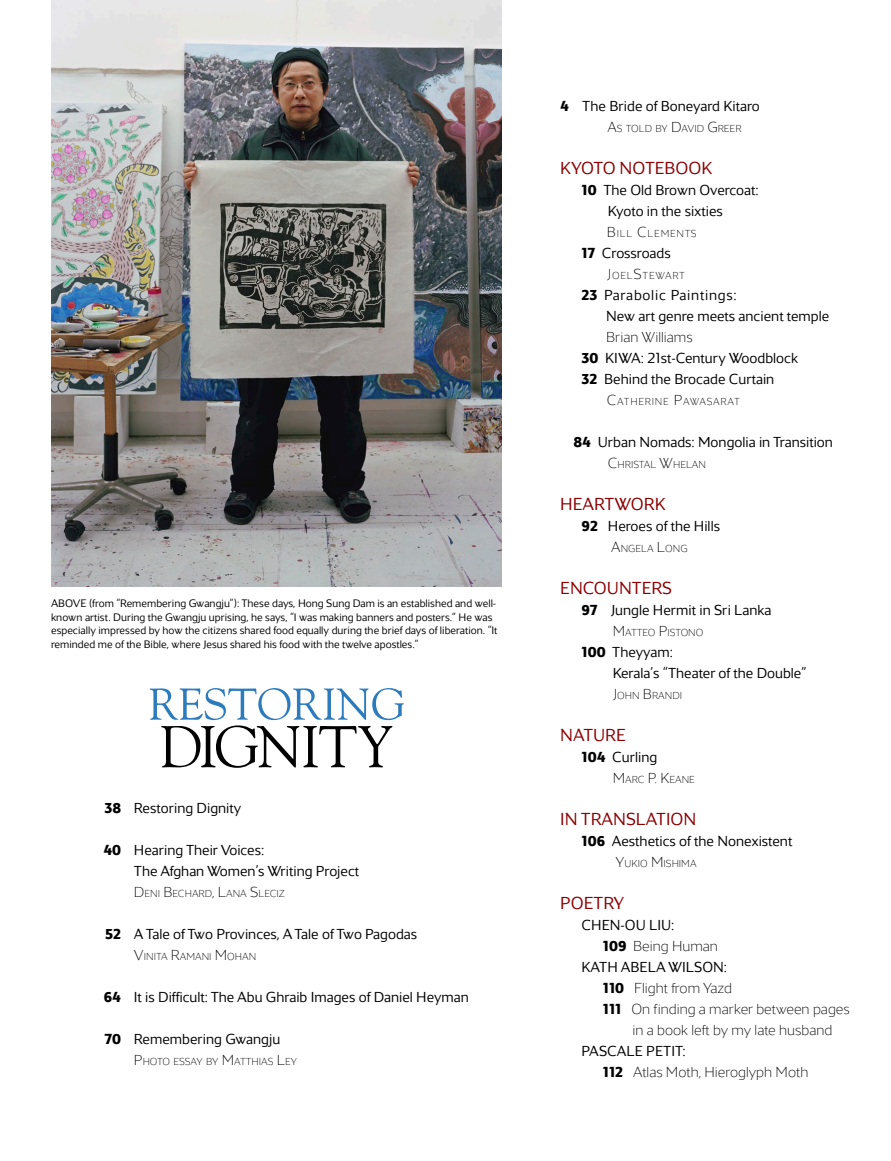
<style>
.page{position:relative;width:891px;height:1161px;background:#fff}
.page>*{position:absolute;margin:0;border:0;box-sizing:border-box;transform-origin:0 0}
.t1{font:300 18px "Maya Samuels";color:#8b0103}
.t2{font:300 18px "Maya Samuels";color:#890102}
.t3{font:300 15px/21px "Maya Samuels";color:#000}
.t4{font:200 15px/21px "Maya Samuels";color:#000}
.t5{font:700 15px "Maya Samuels";color:#000}
.t6{font:300 11.25px/13.5px "Maya Samuels";color:#000}
.t7{font:200 10.5px "Maya Samuels";color:#000}
.t8{font:200 10.5px "Maya Samuels";letter-spacing:.07em;color:#000}
.s1{font-size:15px}
.s2{font-weight:700}
.s3{font-weight:200}
.s4{font-weight:300}
</style>
<div class="page">
<img style="left:51px;top:0;width:451px;height:586px">
<svg style="left:150px;top:688px;width:254px;height:80px"></svg>
<p class="t6" style="left:51px;top:597px;width:448px">ABOVE (from “Remembering Gwangju”): These days, Hong Sung Dam is an established and well&shy;known artist. During the Gwangju uprising, he says, “I was making banners and posters.” He was especially impressed by how the citizens shared food equally during the brief days of liberation. “It reminded me of the Bible, where Jesus shared his food with the twelve apostles.”</p>
<p class="t5" style="left:104px;top:800px;width:18px">38</p>
<p class="t5" style="left:103px;top:842px;width:19px">40</p>
<p class="t5" style="left:105px;top:926px;width:18px">52</p>
<p class="t5" style="left:104px;top:989px;width:19px">64</p>
<p class="t5" style="left:105px;top:1031px;width:18px">70</p>
<p class="t3" style="left:134px;top:798px;width:109px">Restoring Dignity</p>
<p class="t3" style="left:134px;top:840px;width:227px">Hearing Their Voices:<br>The Afghan Women’s Writing Project</p>
<p class="t7" style="left:134px;top:888px;width:152px"><span class="s1">D</span>ENI <span class="s1">B</span>ECHARD<span class="s1">, L</span>ANA <span class="s1">S</span>LECIZ</p>
<p class="t3" style="left:134px;top:924px;width:285px">A Tale of Two Provinces, A Tale of Two Pagodas</p>
<p class="t7" style="left:134px;top:951px;width:124px"><span class="s1">V</span>INITA <span class="s1">R</span>AMANI <span class="s1">M</span>OHAN</p>
<p class="t3" style="left:134px;top:987px;width:336px">It is Difficult: The Abu Ghraib Images of Daniel Heyman</p>
<p class="t3" style="left:134px;top:1029px;width:148px">Remembering Gwangju</p>
<p class="t7" style="left:134px;top:1056px;width:165px"><span class="s1">P</span>HOTO ESSAY BY <span class="s1">M</span>ATTHIAS <span class="s1">L</span>EY</p>
<p class="t3" style="left:560px;top:95px;width:201px"><span class="s2">4</span> The Bride of Boneyard Kitaro</p>
<p class="t7" style="left:607px;top:123px;width:136px"><span class="s1">A</span>S TOLD BY <span class="s1">D</span>AVID <span class="s1">G</span>REER</p>
<p class="t1" style="left:560px;top:158px;width:154px">KYOTO NOTEBOOK</p>
<p class="t3" style="left:608px;top:179px;width:152px;text-indent:-26px"><span class="s2">10</span> The Old Brown Overcoat:<br>Kyoto in the sixties</p>
<p class="t8" style="left:607px;top:228px;width:91px"><span class="s1">B</span>ILL <span class="s1">C</span>LEMENTS</p>
<p class="t3" style="left:582px;top:242px;width:91px"><span class="s2">17</span> Crossroads</p>
<p class="t8" style="left:607px;top:270px;width:80px"><span class="s1">J</span>OEL<span class="s1">S</span>TEWART</p>
<p class="t3" style="left:606px;top:284px;width:225px;text-indent:-25px"><span class="s2">23</span> Parabolic Paintings:<br>New art genre meets ancient temple</p>
<p class="t3" style="left:582px;top:326px;width:218px;text-indent:25px"><span class="s3">Brian Williams<br></span><span class="s2">30</span> KIWA: 21st-Century Woodblock<br><span class="s2">32</span> Behind the Brocade Curtain</p>
<p class="t8" style="left:607px;top:396px;width:135px"><span class="s1">C</span>ATHERINE <span class="s1">P</span>AWASARAT</p>
<p class="t3" style="left:574px;top:431px;width:261px"><span class="s2">84</span> Urban Nomads: Mongolia in Transition</p>
<p class="t7" style="left:608px;top:459px;width:100px"><span class="s1">C</span>HRISTAL <span class="s1">W</span>HELAN</p>
<p class="t2" style="left:560px;top:494px;width:107px">HEARTWORK</p>
<p class="t3" style="left:582px;top:515px;width:140px"><span class="s2">92</span> Heroes of the Hills</p>
<p class="t7" style="left:611px;top:543px;width:78px"><span class="s1">A</span>NGELA <span class="s1">L</span>ONG</p>
<p class="t1" style="left:560px;top:578px;width:113px">ENCOUNTERS</p>
<p class="t3" style="left:582px;top:599px;width:192px"><span class="s2">97</span> Jungle Hermit in Sri Lanka</p>
<p class="t7" style="left:613px;top:627px;width:92px"><span class="s1">M</span>ATTEO <span class="s1">P</span>ISTONO</p>
<p class="t3" style="left:613px;top:641px;width:195px;text-indent:-31px"><span class="s2">100</span> Theyyam:<br>Kerala’s “Theater of the Double”</p>
<p class="t7" style="left:613px;top:690px;width:71px"><span class="s1">J</span>OHN <span class="s1">B</span>RANDI</p>
<p class="t1" style="left:560px;top:725px;width:67px">NATURE</p>
<p class="t3" style="left:582px;top:746px;width:77px"><span class="s2">104</span> Curling</p>
<p class="t7" style="left:613px;top:774px;width:84px"><span class="s1">M</span>ARC <span class="s1">P. K</span>EANE</p>
<p class="t1" style="left:560px;top:809px;width:138px">IN TRANSLATION</p>
<p class="t3" style="left:582px;top:830px;width:212px"><span class="s2">106</span> Aesthetics of the Nonexistent</p>
<p class="t7" style="left:616px;top:858px;width:83px"><span class="s1">Y</span>UKIO <span class="s1">M</span>ISHIMA</p>
<p class="t1" style="left:560px;top:893px;width:66px">POETRY</p>
<p class="t3" style="left:582px;top:914px;width:94px">CHEN-OU LIU:</p>
<p class="t4" style="left:603px;top:936px;width:117px"><span class="s2">109</span> Being Human</p>
<p class="t3" style="left:582px;top:956px;width:147px">KATH ABELA WILSON:</p>
<p class="t4" style="left:603px;top:978px;width:131px"><span class="s2">110</span> Flight from Yazd</p>
<p class="t4" style="left:603px;top:999px;width:249px"><span class="s2">111</span> On finding a marker between pages</p>
<p class="t4" style="left:633px;top:1020px;width:201px">in a book left by my late husband</p>
<p class="t4" style="left:603px;top:1041px;width:207px;text-indent:-21px"><span class="s4">PASCALE PETIT:<br></span><span class="s2">112</span> Atlas Moth, Hieroglyph Moth</p>
</div>
